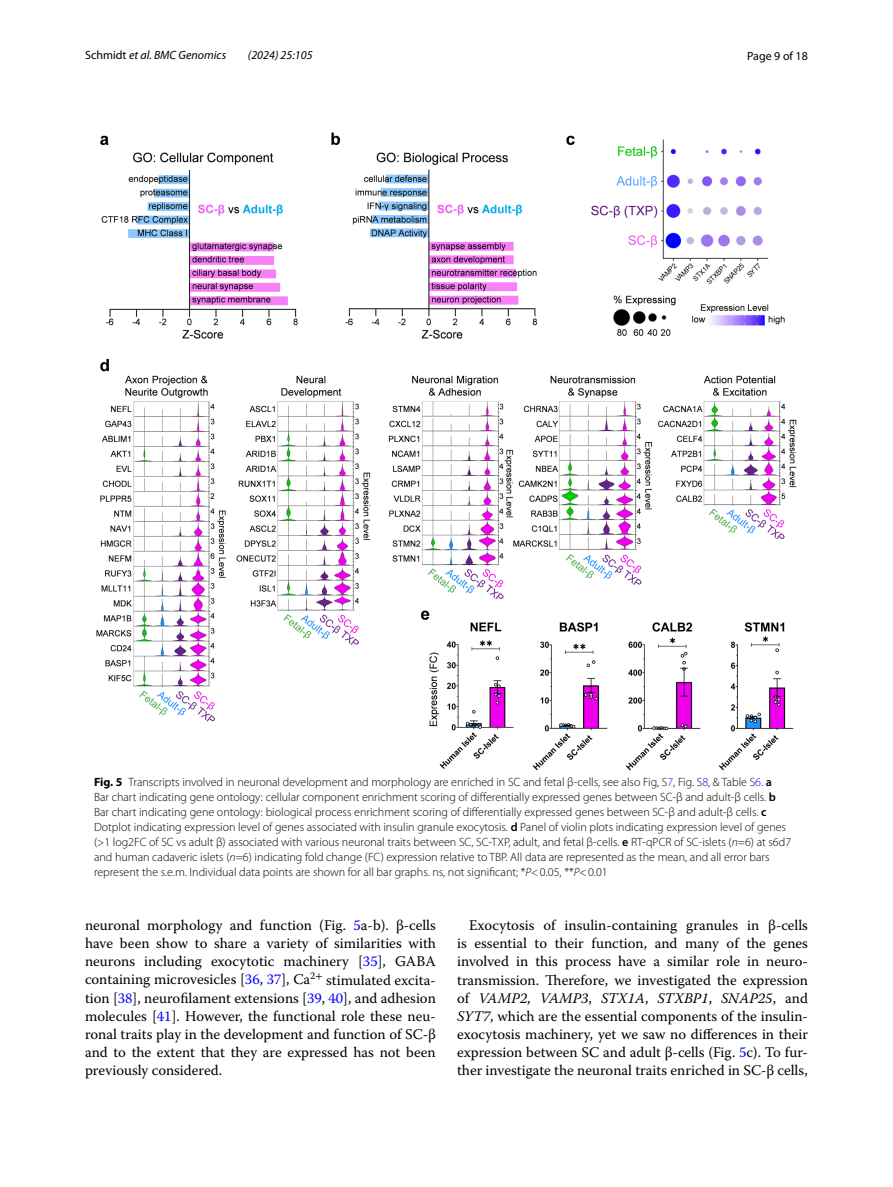
<style>
.page{position:relative;width:893px;height:1187px;background:#fff}
.page>*{position:absolute;margin:0;border:0;box-sizing:border-box;transform-origin:0 0}
.t1{font:14.7px/18px "Warnock Pro";color:#000;text-align:justify}
.t2{font:300 12px/15px "Myriad Pro";color:#000}
.t3{font:italic 12px "Myriad Pro";color:#000}
.t4{font:12px "Myriad Pro";color:#000}
.s1{font-style:normal}
.s2{font-weight:700}
.s3{color:#00f}
.s4{font-weight:600}
.s5{font-style:italic}
</style>
<div class="page">
<img style="left:96px;top:133px;width:701px;height:637px">
<p class="t3" style="left:85px;top:48px;width:143px"><span class="s1">Schmidt</span> et al. BMC Genomics</p>
<p class="t3" style="left:248px;top:48px;width:66px">(2024) 25:105</p>
<p class="t4" style="left:747px;top:48px;width:62px">Page 9 of 18</p>
<p class="t2" style="left:94px;top:774px;width:699px"><span class="s2">Fig. 5</span> Transcripts involved in neuronal development and morphology are enriched in SC and fetal β-cells, see also Fig, S<span class="s3">7</span>, Fig. S<span class="s3">8</span>, &amp; Table S<span class="s3">6</span>. <span class="s4">a<br></span>Bar chart indicating gene ontology: cellular component enrichment scoring of differentially expressed genes between SC-β and adult-β cells. <span class="s4">b </span>Bar chart indicating gene ontology: biological process enrichment scoring of differentially expressed genes between SC-β and adult-β cells. <span class="s4">c </span>Dotplot indicating expression level of genes associated with insulin granule exocytosis. <span class="s4">d</span> Panel of violin plots indicating expression level of genes (&gt;1 log2FC of SC vs adult β) associated with various neuronal traits between SC, SC-TXP, adult, and fetal β-cells. <span class="s4">e</span> RT-qPCR of SC-islets (<span class="s5">n</span>=6) at s6d7 and human cadaveric islets (<span class="s5">n</span>=6) indicating fold change (FC) expression relative to TBP. All data are represented as the mean, and all error bars represent the s.e.m. Individual data points are shown for all bar graphs. ns, not significant; *<span class="s5">P</span>&lt;0.05, **<span class="s5">P</span>&lt;0.01</p>
<p class="t1" style="left:85px;top:916px;width:352px">neuronal morphology and function (Fig. <span class="s3">5</span>a-b). β-cells have been show to share a variety of similarities with neurons including exocytotic machinery [<span class="s3">35</span>], GABA containing microvesicles [<span class="s3">36</span>, <span class="s3">37</span>], Ca<sup>2</sup><sup>+</sup> stimulated excita&shy;tion [<span class="s3">38</span>], neurofilament extensions [<span class="s3">39</span>, <span class="s3">40</span>], and adhesion molecules [<span class="s3">41</span>]. However, the functional role these neu&shy;ronal traits play in the development and function of SC-β and to the extent that they are expressed has not been previously considered.</p>
<p class="t1" style="left:457px;top:916px;width:352px;text-indent:12px">Exocytosis of insulin-containing granules in β-cells is essential to their function, and many of the genes involved in this process have a similar role in neuro&shy;transmission. Therefore, we investigated the expression of <span class="s5">VAMP2</span>, <span class="s5">VAMP3</span>, <span class="s5">STX1A</span>, <span class="s5">STXBP1</span>, <span class="s5">SNAP25</span>, and <span class="s5">SYT7</span>, which are the essential components of the insulin&shy;exocytosis machinery, yet we saw no differences in their expression between SC and adult β-cells (Fig. <span class="s3">5</span>c). To fur&shy;ther investigate the neuronal traits enriched in SC-β cells,</p>
</div>
